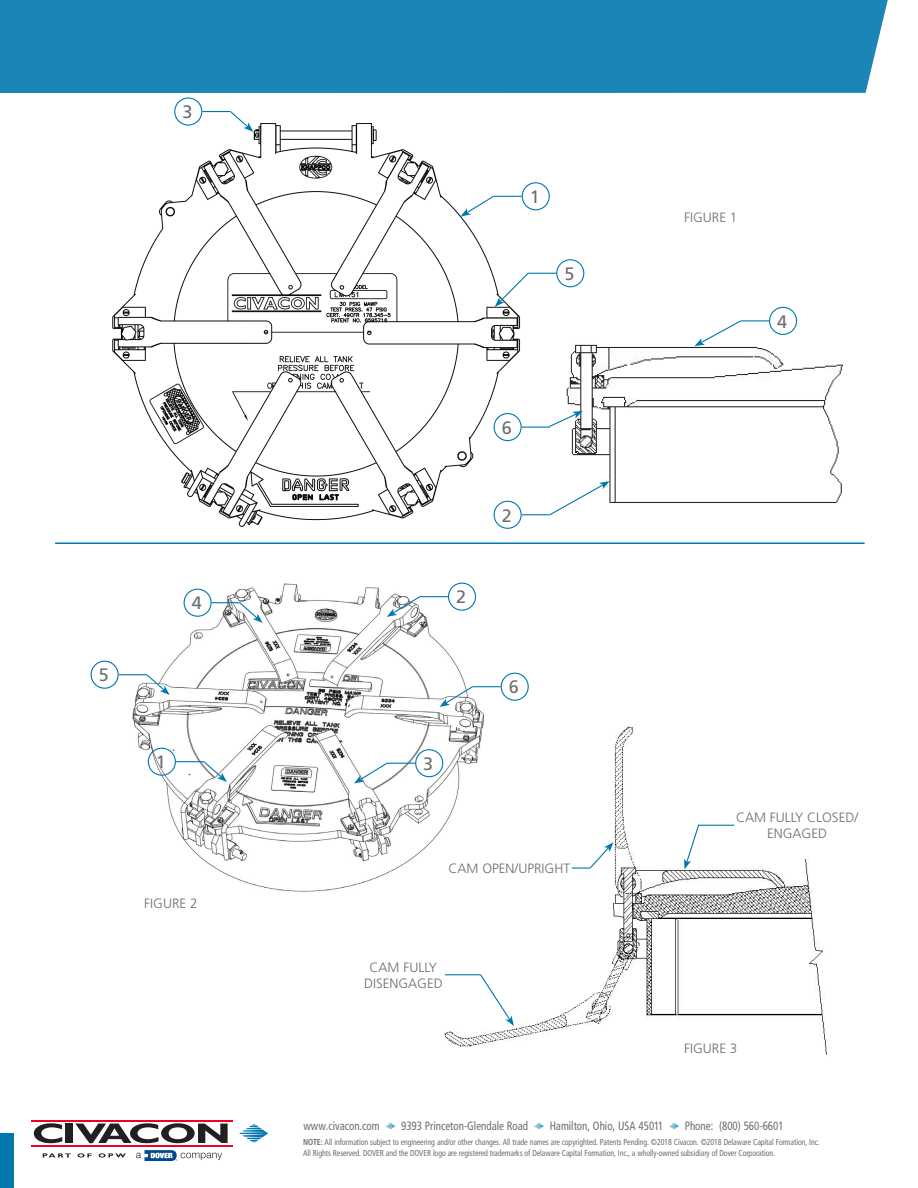
<style>
.page{position:relative;width:918px;height:1188px;background:#fff}
.page>*{position:absolute;margin:0;border:0;box-sizing:border-box;transform-origin:0 0}
.t1{font:18px "Frutiger LT Std";color:#6c6d70}
.t2{font:300 13.5px/16.2px "Frutiger LT Std";color:#6c6d70;text-align:center}
.t3{font:condensed 12px "Frutiger LT Std";color:#6c6d70;scale:.91 1}
.t4{font:condensed 8.7px/10.4px "Frutiger LT Std";letter-spacing:-.01em;color:#6c6d70;scale:.91 1}
.s1{font-weight:700}
</style>
<div class="page">
<div style="left:0;top:1133px;width:14px;height:55px;background:#0078ae"></div>
<svg style="left:385px;top:1123px;width:10px;height:7px"></svg>
<svg style="left:534px;top:1123px;width:10px;height:7px"></svg>
<svg style="left:669px;top:1123px;width:10px;height:7px"></svg>
<svg style="left:239px;top:1124px;width:29px;height:19px"></svg>
<svg style="left:34px;top:1123px;width:28px;height:20px"></svg>
<div style="left:66px;top:1124px;width:7px;height:19px;background:#231f20"></div>
<svg style="left:75px;top:1123px;width:153px;height:20px"></svg>
<hr style="left:32px;top:1145px;width:201px;height:2px;background:#ef0027">
<hr style="left:32px;top:1120px;width:201px;height:1px;background:#ef0027">
<svg style="left:43px;top:1153px;width:28px;height:5px"></svg>
<svg style="left:78px;top:1153px;width:14px;height:5px"></svg>
<svg style="left:99px;top:1153px;width:27px;height:5px"></svg>
<svg style="left:136px;top:1150px;width:86px;height:11px"></svg>
<div style="left:0;top:0;width:888px;height:93px;background:#1a85b6"></div>
<img style="left:112px;top:122px;width:423px;height:407px">
<div style="left:556px;top:259px;width:28px;height:28px;border:1px solid #0078ae;border-radius:50%"></div>
<div style="left:174px;top:97px;width:28px;height:29px;border:1px solid #0078ae;border-radius:50%"></div>
<svg style="left:202px;top:110px;width:51px;height:22px"></svg>
<div style="left:522px;top:182px;width:28px;height:28px;border:1px solid #0078ae;border-radius:50%"></div>
<svg style="left:461px;top:195px;width:61px;height:22px"></svg>
<svg style="left:495px;top:272px;width:61px;height:35px"></svg>
<img style="left:566px;top:322px;width:277px;height:181px">
<div style="left:769px;top:307px;width:28px;height:28px;border:1px solid #0078ae;border-radius:50%"></div>
<div style="left:494px;top:413px;width:28px;height:28px;border:1px solid #0078ae;border-radius:50%"></div>
<div style="left:494px;top:501px;width:28px;height:28px;border:1px solid #0078ae;border-radius:50%"></div>
<svg style="left:522px;top:481px;width:88px;height:35px"></svg>
<svg style="left:522px;top:411px;width:61px;height:17px"></svg>
<svg style="left:694px;top:320px;width:75px;height:26px"></svg>
<img style="left:444px;top:725px;width:383px;height:330px">
<img style="left:103px;top:582px;width:410px;height:339px">
<hr style="left:445px;top:974px;width:36px;height:1px;background:#0078ae">
<svg style="left:479px;top:973px;width:35px;height:53px"></svg>
<hr style="left:699px;top:825px;width:35px;height:1px;background:#0078ae">
<svg style="left:684px;top:823px;width:16px;height:46px"></svg>
<svg style="left:572px;top:842px;width:41px;height:28px"></svg>
<hr style="left:55px;top:542px;width:810px;height:2px;background:#0078ae">
<div style="left:448px;top:583px;width:28px;height:28px;border:1px solid #0078ae;border-radius:50%"></div>
<svg style="left:387px;top:595px;width:61px;height:22px"></svg>
<div style="left:501px;top:673px;width:28px;height:28px;border:1px solid #0078ae;border-radius:50%"></div>
<svg style="left:439px;top:685px;width:62px;height:22px"></svg>
<div style="left:415px;top:749px;width:28px;height:28px;border:1px solid #0078ae;border-radius:50%"></div>
<svg style="left:354px;top:762px;width:61px;height:21px"></svg>
<div style="left:184px;top:589px;width:28px;height:28px;border:1px solid #0078ae;border-radius:50%"></div>
<svg style="left:212px;top:601px;width:51px;height:22px"></svg>
<div style="left:91px;top:661px;width:28px;height:28px;border:1px solid #0078ae;border-radius:50%"></div>
<svg style="left:119px;top:673px;width:51px;height:22px"></svg>
<div style="left:148px;top:748px;width:28px;height:28px;border:1px solid #0078ae;border-radius:50%"></div>
<svg style="left:176px;top:760px;width:51px;height:22px"></svg>
<p class="t1" style="left:182px;top:101px;width:12px">3</p>
<p class="t1" style="left:99px;top:665px;width:12px">5</p>
<p class="t1" style="left:192px;top:593px;width:12px">4</p>
<p class="t1" style="left:156px;top:752px;width:12px">1</p>
<p class="t2" style="left:144px;top:896px;width:55px">FIGURE 2</p>
<p class="t1" style="left:530px;top:186px;width:12px">1</p>
<p class="t1" style="left:564px;top:263px;width:12px">5</p>
<p class="t1" style="left:456px;top:587px;width:12px">2</p>
<p class="t1" style="left:423px;top:753px;width:12px">3</p>
<p class="t1" style="left:502px;top:417px;width:12px">6</p>
<p class="t1" style="left:502px;top:505px;width:12px">2</p>
<p class="t1" style="left:509px;top:677px;width:12px">6</p>
<p class="t2" style="left:449px;top:861px;width:123px">CAM OPEN/UPRIGHT</p>
<p class="t2" style="left:364px;top:959px;width:80px">CAM FULLY<br>DISENGAGED</p>
<p class="t2" style="left:684px;top:209px;width:55px">FIGURE 1</p>
<p class="t1" style="left:777px;top:311px;width:12px">4</p>
<p class="t2" style="left:736px;top:809px;width:124px">CAM FULLY CLOSED/<br>ENGAGED</p>
<p class="t2" style="left:684px;top:1041px;width:55px">FIGURE 3</p>
<p class="t3" style="left:303px;top:1118px;width:85px">www.civacon.com</p>
<p class="t3" style="left:401px;top:1118px;width:141px">9393 Princeton-Glendale Road</p>
<p class="t3" style="left:550px;top:1118px;width:126px">Hamilton, Ohio, USA 45011</p>
<p class="t3" style="left:685px;top:1118px;width:110px">Phone: (800) 560-6601</p>
<p class="t4" style="left:303px;top:1137px;width:569px"><span class="s1">NOTE:</span> All information subject to engineering and/or other changes. All trade names are copyrighted. Patents Pending. ©2018 Civacon. ©2018 Delaware Capital Formation, Inc.<br>All Rights Reserved. DOVER and the DOVER logo are registered trademarks of Delaware Capital Formation, Inc., a wholly-owned subsidiary of Dover Corporation.</p>
</div>
